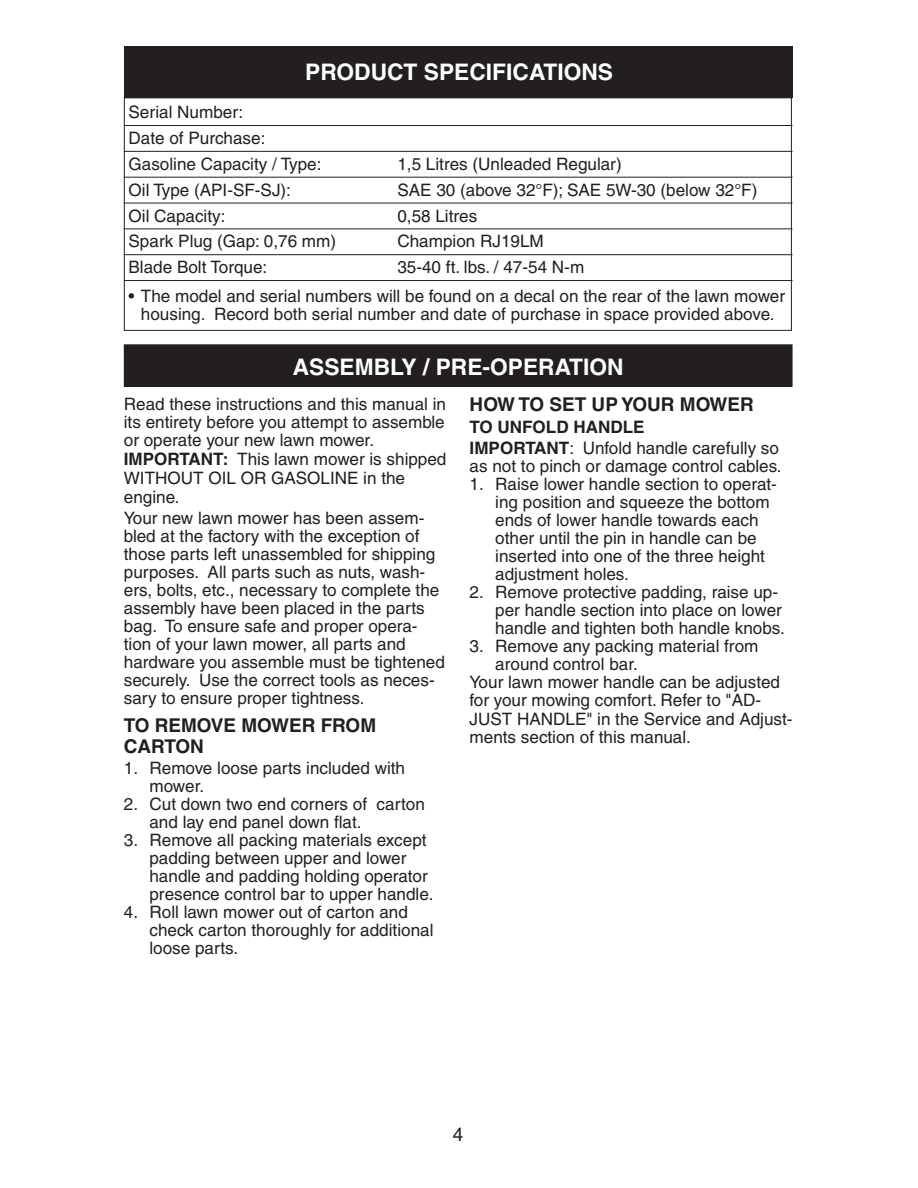
<style>
.page{position:relative;width:918px;height:1188px;background:#fff}
.page>*{position:absolute;margin:0;border:0;box-sizing:border-box;transform-origin:0 0}
.t1{font:700 22.8px "Helvetica";color:#fff}
.t2{font:700 19.05px/20.9px "Helvetica";color:#231f20}
.t3{font:19.05px "Helvetica";color:#231f20}
.t4{font:17.1px/18px "Helvetica";color:#231f20}
.s1{font-weight:700}
</style>
<div class="page">
<div style="left:124px;top:345px;width:668px;height:41px;background:#231f20"></div>
<div style="left:124px;top:344px;width:669px;height:43px;border:1px solid #231f20"></div>
<hr style="left:124px;top:125px;width:669px;height:1px;background:#231f20">
<hr style="left:124px;top:151px;width:669px;height:1px;background:#231f20">
<hr style="left:124px;top:177px;width:669px;height:1px;background:#231f20">
<hr style="left:124px;top:203px;width:669px;height:1px;background:#231f20">
<hr style="left:124px;top:228px;width:669px;height:1px;background:#231f20">
<hr style="left:124px;top:254px;width:669px;height:1px;background:#231f20">
<hr style="left:124px;top:280px;width:669px;height:1px;background:#231f20">
<div style="left:124px;top:47px;width:669px;height:51px;background:#231f20"></div>
<h1 class="t1" style="left:305px;top:64px;width:309px">PRODUCT SPECIFICATIONS</h1>
<p class="t4" style="left:129px;top:101px;width:194px;line-height:25.8px">Serial Number:<br>Date of Purchase:<br>Gasoline Capacity / Type:</p>
<p class="t4" style="left:397px;top:157px;width:226px">1,5 Litres (Unleaded Regular)</p>
<p class="t4" style="left:129px;top:182px;width:164px">Oil Type (API-SF-SJ):</p>
<p class="t4" style="left:397px;top:182px;width:361px">SAE 30 (above 32°F); SAE 5W-30 (below 32°F)</p>
<p class="t4" style="left:129px;top:208px;width:98px">Oil Capacity:</p>
<p class="t4" style="left:397px;top:208px;width:81px">0,58 Litres</p>
<p class="t4" style="left:129px;top:234px;width:209px">Spark Plug (Gap: 0,76 mm)</p>
<p class="t4" style="left:397px;top:234px;width:148px">Champion RJ19LM</p>
<p class="t4" style="left:129px;top:260px;width:140px">Blade Bolt Torque:</p>
<p class="t4" style="left:397px;top:260px;width:188px">35-40 ft. lbs. / 47-54 N-m</p>
<p class="t4" style="left:129px;top:289px;width:658px;text-align:center">• The model and serial numbers will be found on a decal on the rear of the lawn mower housing. Record both serial number and date of purchase in space provided above.</p>
<h1 class="t1" style="left:293px;top:358px;width:332px">ASSEMBLY / PRE-OPERATION</h1>
<p class="t4" style="left:124px;top:396px;width:324px;line-height:18.6px">Read these instructions and this manual in its entirety before you attempt to assemble or operate your new lawn mower.<br><span class="s1">IMPORTANT:</span> This lawn mower is shipped<br>WITHOUT OIL OR GASOLINE in the engine.</p>
<p class="t4" style="left:124px;top:510px;width:323px">Your new lawn mower has been as sem - bled at the factory with the exception of those parts left unassembled for shipping purposes. All parts such as nuts, wash&shy;ers, bolts, etc., nec es sary to complete the as sem bly have been placed in the parts bag. To ensure safe and proper opera&shy;tion of your lawn mower, all parts and<br>hard ware you assemble must be tightened securely. Use the correct tools as neces&shy;sary to ensure proper tightness.</p>
<p class="t2" style="left:124px;top:717px;width:254px">TO REMOVE MOWER FROM<br>CAR TON</p>
<p class="t4" style="left:149px;top:760px;width:257px;text-indent:-26px">1. Remove loose parts included with mower.</p>
<p class="t4" style="left:149px;top:796px;width:277px;text-indent:-26px">2. Cut down two end corners of carton and lay end panel down flat.</p>
<p class="t4" style="left:149px;top:832px;width:285px;text-indent:-26px">3. Remove all packing materials except padding between upper and lower handle and padding holding operator presence control bar to upper handle.</p>
<p class="t4" style="left:149px;top:905px;width:286px;text-indent:-26px">4. Roll lawn mower out of carton and check carton thor ough ly for additional loose parts.</p>
<p class="t2" style="left:470px;top:396px;width:286px">HOW TO SET UP YOUR MOW ER</p>
<p class="t4" style="left:470px;top:418px;width:311px;line-height:20.9px"><span class="s1">TO UNFOLD HANDLE<br>IMPORTANT</span>: Unfold handle carefully so</p>
<p class="t4" style="left:470px;top:458px;width:314px">as not to pinch or damage con trol cables.</p>
<p class="t4" style="left:495px;top:476px;width:283px;text-indent:-26px">1. Raise lower handle section to operat&shy;ing position and squeeze the bottom ends of lower handle towards each other until the pin in handle can be inserted into one of the three height adjustment holes.</p>
<p class="t4" style="left:495px;top:585px;width:291px;text-indent:-26px">2. Remove protective padding, raise up&shy;per handle sec tion into place on lower handle and tighten both handle knobs.</p>
<p class="t4" style="left:470px;top:639px;width:290px">3. Remove any packing material from</p>
<p class="t4" style="left:495px;top:657px;width:144px">around control bar.</p>
<p class="t4" style="left:470px;top:675px;width:312px">Your lawn mower handle can be adjusted</p>
<p class="t4" style="left:470px;top:693px;width:293px">for your mowing comfort. Refer to "AD-</p>
<p class="t4" style="left:470px;top:711px;width:324px">JUST HANDLE" in the Service and Adjust-</p>
<p class="t4" style="left:470px;top:729px;width:223px">ments section of this manual.</p>
<p class="t3" style="left:453px;top:1128px;width:12px">4</p>
</div>
